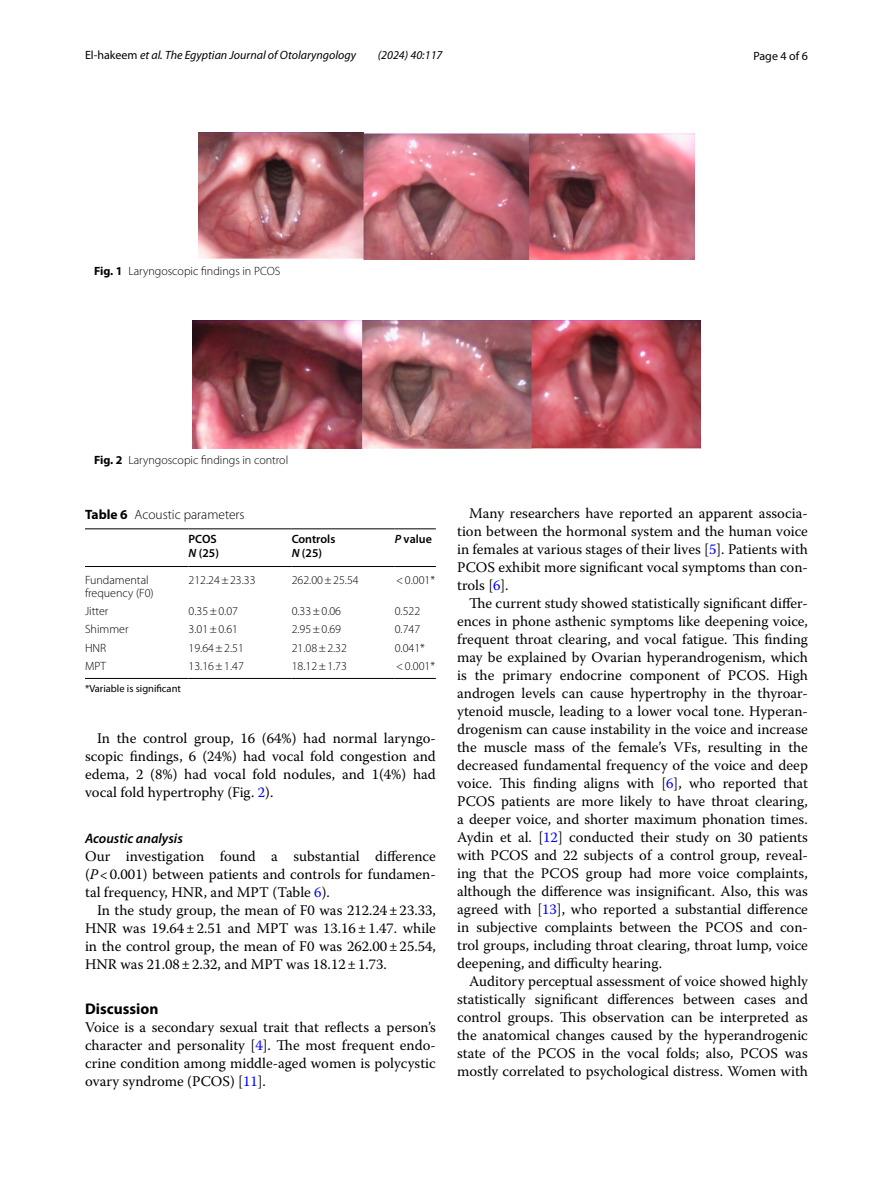
<style>
.page{position:relative;width:893px;height:1187px;background:#fff}
.page>*{position:absolute;margin:0;border:0;box-sizing:border-box;transform-origin:0 0}
.t1{font:700 15.45px "Myriad Pro";color:#000}
.t2{font:14.7px/18px "Warnock Pro";color:#000;text-align:justify}
.t3{font:italic 600 13.8px "Myriad Pro";color:#000}
.t4{font:300 13.5px "Myriad Pro";color:#000}
.t5{font:300 12px/13.5px "Myriad Pro";color:#000}
.t6{font:italic 12px "Myriad Pro";color:#000}
.t7{font:600 12px/13.5px "Myriad Pro";color:#000}
.t8{font:12px "Myriad Pro";color:#000}
.t9{font:10.5px "Myriad Pro";color:#000}
.s1{font-style:normal}
.s2{font-weight:700}
.s3{font-style:italic}
.s4{color:#00f}
</style>
<div class="page">
<img style="left:198px;top:133px;width:497px;height:127px">
<img style="left:193px;top:321px;width:507px;height:128px">
<hr style="left:85px;top:528px;width:104px;height:1px;background:#000">
<hr style="left:85px;top:566px;width:104px;height:1px;background:#000">
<hr style="left:189px;top:528px;width:103px;height:1px;background:#000">
<hr style="left:189px;top:566px;width:103px;height:1px;background:#000">
<hr style="left:292px;top:528px;width:103px;height:1px;background:#000">
<hr style="left:292px;top:566px;width:103px;height:1px;background:#000">
<hr style="left:395px;top:528px;width:41px;height:1px;background:#000">
<hr style="left:395px;top:566px;width:41px;height:1px;background:#000">
<hr style="left:85px;top:678px;width:104px;height:1px;background:#000">
<hr style="left:189px;top:678px;width:103px;height:1px;background:#000">
<hr style="left:292px;top:678px;width:103px;height:1px;background:#000">
<hr style="left:395px;top:678px;width:41px;height:1px;background:#000">
<p class="t6" style="left:85px;top:48px;width:272px"><span class="s1">El‑hakeem</span> et al. The Egyptian Journal of Otolaryngology</p>
<p class="t6" style="left:378px;top:48px;width:66px">(2024) 40:117</p>
<p class="t8" style="left:753px;top:48px;width:56px">Page 4 of 6</p>
<p class="t5" style="left:94px;top:264px;width:188px"><span class="s2">Fig. 1</span> Laryngoscopic findings in PCOS</p>
<p class="t5" style="left:94px;top:453px;width:196px"><span class="s2">Fig. 2</span> Laryngoscopic findings in control</p>
<p class="t4" style="left:85px;top:507px;width:161px"><span class="s2">Table 6</span> Acoustic parameters</p>
<p class="t7" style="left:189px;top:532px;width:32px">PCOS<br><span class="s3">N</span> (25)</p>
<p class="t7" style="left:292px;top:532px;width:45px">Controls<br><span class="s3">N</span> (25)</p>
<p class="t7" style="left:395px;top:532px;width:39px"><span class="s3">P</span> value</p>
<p class="t5" style="left:85px;top:573px;width:70px">Fundamental frequency (F0)</p>
<p class="t5" style="left:189px;top:573px;width:69px">212.24±23.33</p>
<p class="t5" style="left:292px;top:573px;width:69px">262.00±25.54</p>
<p class="t5" style="left:396px;top:573px;width:40px">&lt;0.001*</p>
<p class="t5" style="left:85px;top:604px;width:25px">Jitter</p>
<p class="t5" style="left:189px;top:604px;width:51px">0.35±0.07</p>
<p class="t5" style="left:292px;top:604px;width:51px">0.33±0.06</p>
<p class="t5" style="left:395px;top:604px;width:27px">0.522</p>
<p class="t5" style="left:85px;top:623px;width:45px">Shimmer</p>
<p class="t5" style="left:189px;top:623px;width:51px">3.01±0.61</p>
<p class="t5" style="left:292px;top:623px;width:51px">2.95±0.69</p>
<p class="t5" style="left:395px;top:623px;width:27px">0.747</p>
<p class="t5" style="left:85px;top:641px;width:23px">HNR</p>
<p class="t5" style="left:189px;top:641px;width:57px">19.64±2.51</p>
<p class="t5" style="left:292px;top:641px;width:57px">21.08±2.32</p>
<p class="t5" style="left:395px;top:641px;width:32px">0.041*</p>
<p class="t5" style="left:85px;top:659px;width:22px">MPT</p>
<p class="t5" style="left:189px;top:659px;width:57px">13.16±1.47</p>
<p class="t5" style="left:292px;top:659px;width:57px">18.12±1.73</p>
<p class="t5" style="left:396px;top:659px;width:40px">&lt;0.001*</p>
<p class="t9" style="left:85px;top:682px;width:97px">*Variable is significant</p>
<p class="t2" style="left:85px;top:729px;width:352px;text-indent:12px">In the control group, 16 (64%) had normal laryngo&shy;scopic findings, 6 (24%) had vocal fold congestion and edema, 2 (8%) had vocal fold nodules, and 1(4%) had vocal fold hypertrophy (Fig. <span class="s4">2</span>).</p>
<p class="t3" style="left:85px;top:829px;width:99px">Acoustic analysis</p>
<p class="t2" style="left:85px;top:846px;width:352px">Our investigation found a substantial difference (<span class="s3">P</span>&lt;0.001) between patients and controls for fundamen&shy;tal frequency, HNR, and MPT (Table <span class="s4">6</span>).</p>
<p class="t2" style="left:85px;top:900px;width:352px;text-indent:12px">In the study group, the mean of F0 was 212.24±23.33, HNR was 19.64±2.51 and MPT was 13.16±1.47. while in the control group, the mean of F0 was 262.00±25.54, HNR was 21.08±2.32, and MPT was 18.12±1.73.</p>
<p class="t1" style="left:85px;top:998px;width:75px">Discussion</p>
<p class="t2" style="left:85px;top:1018px;width:352px">Voice is a secondary sexual trait that reflects a person’s character and personality [<span class="s4">4</span>]. The most frequent endo&shy;crine condition among middle-aged women is polycystic ovary syndrome (PCOS) [<span class="s4">11</span>].</p>
<p class="t2" style="left:457px;top:504px;width:352px;text-indent:12px">Many researchers have reported an apparent associa&shy;tion between the hormonal system and the human voice in females at various stages of their lives [<span class="s4">5</span>]. Patients with PCOS exhibit more significant vocal symptoms than con&shy;trols [<span class="s4">6</span>].</p>
<p class="t2" style="left:457px;top:594px;width:352px;text-indent:12px">The current study showed statistically significant differ&shy;ences in phone asthenic symptoms like deepening voice, frequent throat clearing, and vocal fatigue. This finding may be explained by Ovarian hyperandrogenism, which is the primary endocrine component of PCOS. High androgen levels can cause hypertrophy in the thyroar&shy;ytenoid muscle, leading to a lower vocal tone. Hyperan&shy;drogenism can cause instability in the voice and increase the muscle mass of the female’s VFs, resulting in the decreased fundamental frequency of the voice and deep voice. This finding aligns with [<span class="s4">6</span>], who reported that PCOS patients are more likely to have throat clearing, a deeper voice, and shorter maximum phonation times.<br>Aydin et al. [<span class="s4">12</span>] conducted their study on 30 patients with PCOS and 22 subjects of a control group, reveal&shy;ing that the PCOS group had more voice complaints, although the difference was insignificant. Also, this was agreed with [<span class="s4">13</span>], who reported a substantial difference in subjective complaints between the PCOS and con&shy;trol groups, including throat clearing, throat lump, voice deepening, and difficulty hearing.</p>
<p class="t2" style="left:457px;top:972px;width:352px;text-indent:12px">Auditory perceptual assessment of voice showed highly statistically significant differences between cases and control groups. This observation can be interpreted as the anatomical changes caused by the hyperandrogenic state of the PCOS in the vocal folds; also, PCOS was mostly correlated to psychological distress. Women with</p>
</div>
